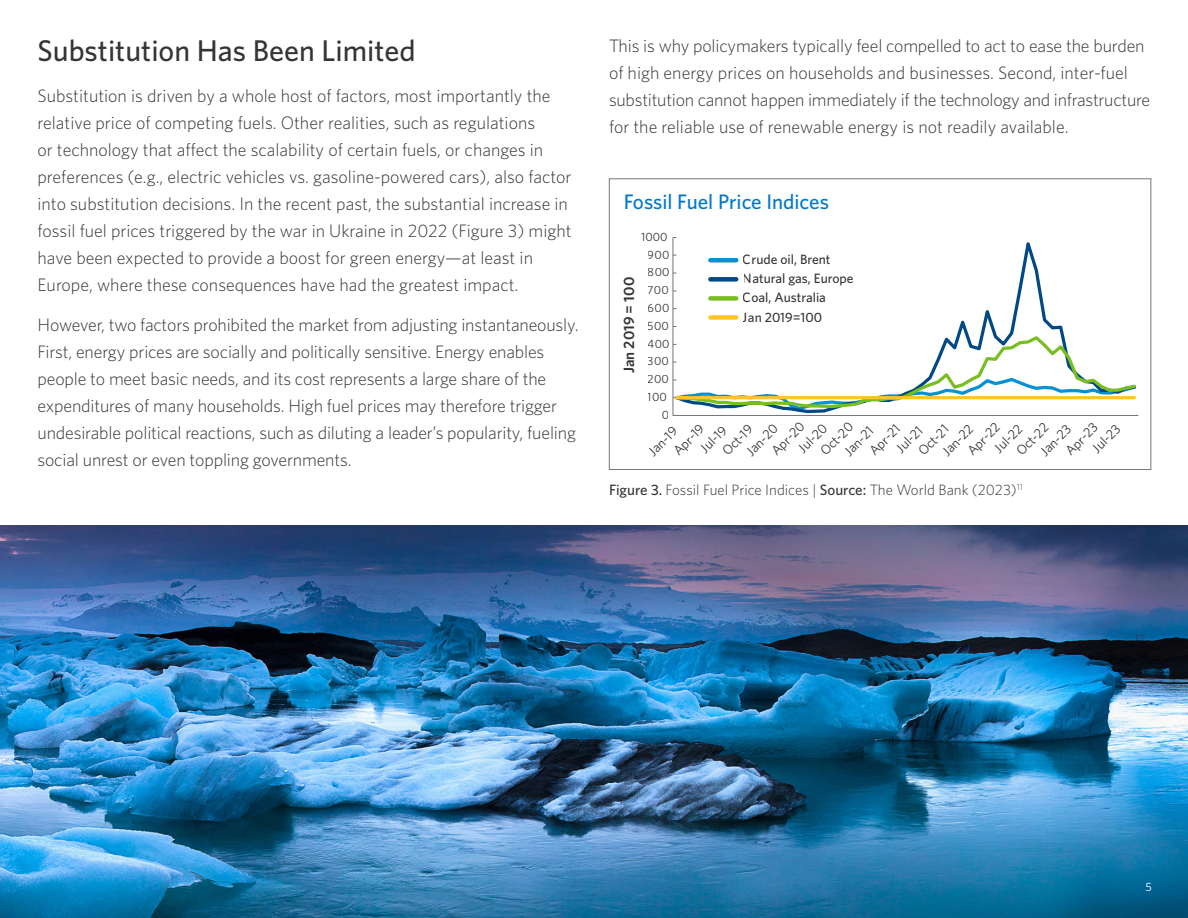
<style>
.page{position:relative;width:1188px;height:918px;background:#fff}
.page>*{position:absolute;margin:0;border:0;box-sizing:border-box;transform-origin:0 0}
.Titles_SB{font:500 30px "Whitney";color:#363534}
.Subtitle_L2{font:500 21px "Whitney";color:#0078c9}
.Body{font:300 18px/27px "Whitney";letter-spacing:-.01em;color:#363534}
.t1{font:300 15px "Whitney";color:#363534}
.t2{font:600 15px "Whitney";color:#363534}
.t3{font:13.5px "Whitney";color:#363534}
.t4{font:500 13.5px/19.4px "Whitney";color:#363534}
.t5{font:12px "Whitney";color:#363534}
.t6{font:12px "Whitney";color:#fff}
.s1{font-weight:500}
</style>
<div class="page">
<img style="left:0;top:526px;width:1188px;height:392px">
<div style="left:609px;top:179px;width:542px;height:291px;background:#fff;border:1px solid #747679"></div>
<svg style="left:673px;top:237px;width:391px;height:97px"></svg>
<svg style="left:673px;top:334px;width:465px;height:82px"></svg>
<hr style="left:677px;top:396px;width:457px;height:3px;background:#ffc425">
<hr style="left:710px;top:258px;width:26px;height:4px;background:#0092d2">
<div style="left:710px;top:277px;width:26px;height:5px;background:#004985"></div>
<div style="left:710px;top:296px;width:26px;height:5px;background:#78be20"></div>
<div style="left:710px;top:315px;width:26px;height:5px;background:#ffc425"></div>
<p class="Titles_SB" style="left:38px;top:31px;width:380px">Substitution Has Been Limited</p>
<p class="Body" style="left:38px;top:82px;width:536px">Substitution is driven by a whole host of factors, most importantly the relative price of competing fuels. Other realities, such as regulations<br>or technology that affect the scalability of certain fuels, or changes in preferences (e.g., electric vehicles vs. gasoline-powered cars), also factor into substitution decisions. In the recent past, the substantial increase in fossil fuel prices triggered by the war in Ukraine in 2022 (Figure 3) might have been expected to provide a boost for green energy—at least in Europe, where these consequences have had the greatest impact.</p>
<p class="Body" style="left:38px;top:311px;width:543px">However, two factors prohibited the market from adjusting instantaneously.<br>First, energy prices are socially and politically sensitive. Energy enables people to meet basic needs, and its cost represents a large share of the expenditures of many households. High fuel prices may therefore trigger undesirable political reactions, such as diluting a leader’s popularity, fueling social unrest or even toppling governments.</p>
<p class="Body" style="left:609px;top:32px;width:543px">This is why policymakers typically feel compelled to act to ease the burden of high energy prices on households and businesses. Second, inter-fuel substitution cannot happen immediately if the technology and infrastructure for the reliable use of renewable energy is not readily available.</p>
<p class="Subtitle_L2" style="left:624px;top:188px;width:207px">Fossil Fuel Price Indices</p>
<p class="t5" style="left:641px;top:229px;width:28px">1000</p>
<p class="t2" style="left:619px;top:373px;width:98px;rotate:-90deg">Jan 2019 = 100</p>
<p class="t5" style="left:648px;top:247px;width:23px">900</p>
<p class="t5" style="left:648px;top:264px;width:23px">800</p>
<p class="t5" style="left:648px;top:282px;width:22px">700</p>
<p class="t5" style="left:648px;top:300px;width:23px">600</p>
<p class="t5" style="left:648px;top:318px;width:23px">500</p>
<p class="t5" style="left:648px;top:336px;width:23px">400</p>
<p class="t5" style="left:648px;top:353px;width:23px">300</p>
<p class="t5" style="left:648px;top:371px;width:23px">200</p>
<p class="t5" style="left:648px;top:389px;width:21px">100</p>
<p class="t5" style="left:661px;top:407px;width:9px">0</p>
<p class="t4" style="left:743px;top:249px;width:112px">Crude oil, Brent<br>Natural gas, Europe<br>Coal, Australia<br>Jan 2019=100</p>
<p class="t3" style="left:767px;top:447px;width:42px;rotate:-45deg">Apr-20</p>
<p class="t3" style="left:816px;top:447px;width:42px;rotate:-45deg">Oct-20</p>
<p class="t3" style="left:963px;top:447px;width:41px;rotate:-45deg">Apr-22</p>
<p class="t3" style="left:1061px;top:447px;width:41px;rotate:-45deg">Apr-23</p>
<p class="t3" style="left:1012px;top:447px;width:41px;rotate:-45deg">Oct-22</p>
<p class="t3" style="left:794px;top:444px;width:37px;rotate:-45deg">Jul-20</p>
<p class="t3" style="left:742px;top:447px;width:40px;rotate:-45deg">Jan-20</p>
<p class="t3" style="left:669px;top:447px;width:39px;rotate:-45deg">Apr-19</p>
<p class="t3" style="left:990px;top:444px;width:36px;rotate:-45deg">Jul-22</p>
<p class="t3" style="left:718px;top:447px;width:39px;rotate:-45deg">Oct-19</p>
<p class="t3" style="left:1088px;top:444px;width:35px;rotate:-45deg">Jul-23</p>
<p class="t3" style="left:865px;top:447px;width:39px;rotate:-45deg">Apr-21</p>
<p class="t3" style="left:938px;top:447px;width:39px;rotate:-45deg">Jan-22</p>
<p class="t3" style="left:1036px;top:447px;width:39px;rotate:-45deg">Jan-23</p>
<p class="t3" style="left:914px;top:447px;width:39px;rotate:-45deg">Oct-21</p>
<p class="t3" style="left:696px;top:444px;width:33px;rotate:-45deg">Jul-19</p>
<p class="t3" style="left:644px;top:447px;width:37px;rotate:-45deg">Jan-19</p>
<p class="t3" style="left:892px;top:444px;width:33px;rotate:-45deg">Jul-21</p>
<p class="t3" style="left:840px;top:447px;width:37px;rotate:-45deg">Jan-21</p>
<p class="t1" style="left:609px;top:480px;width:415px"><span class="s1">Figure 3.</span> Fossil Fuel Price Indices | <span class="s1">Source:</span> The World Bank (2023)<sup>11</sup></p>
<p class="t6" style="left:1146px;top:879px;width:8px">5</p>
</div>
